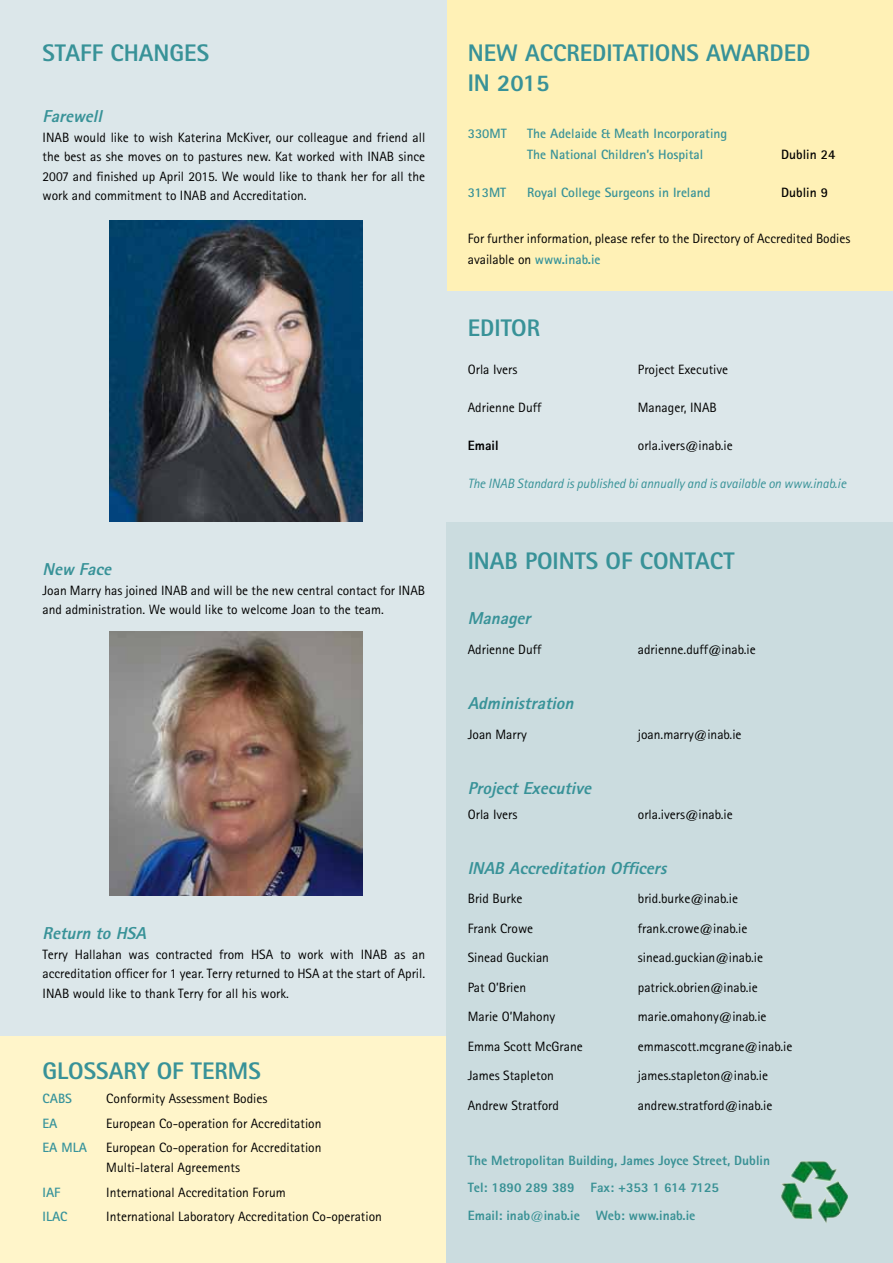
<style>
.page{position:relative;width:893px;height:1263px;background:#fff}
.page>*{position:absolute;margin:0;border:0;box-sizing:border-box;transform-origin:0 0}
.t1{font:800 24px/30px "Rotis Sans Serif";color:#389298}
.t2{font:italic 800 17.25px "Rotis Sans Serif";color:#389298}
.t3{font:13.5px/19.5px "Rotis Sans Serif";color:#000}
.t4{font:800 13.5px/27.5px "Rotis Sans Serif";color:#399195}
.t5{font:700 13.5px/21px "Rotis Sans Serif";color:#389298}
.t6{font:italic 13.5px "Rotis Sans Serif";letter-spacing:-.005em;color:#389298}
.t7{font:700 13.5px "Rotis Sans Serif";color:#37939b}
.t8{font:700 13.5px "Rotis Sans Serif";color:#000}
.t9{font:800 13.5px "Rotis Sans Serif";color:#000}
.s1{font-weight:700;color:#37939b}
</style>
<div class="page">
<div style="left:446px;top:0;width:447px;height:975px;background:#fff1b6"></div>
<div style="left:0;top:0;width:446px;height:1263px;background:#dce7ea"></div>
<div style="left:0;top:1036px;width:446px;height:227px;background:#fff5ca"></div>
<div style="left:446px;top:481px;width:447px;height:782px;background:#cbdcdf"></div>
<div style="left:446px;top:291px;width:447px;height:231px;background:#dce7ea"></div>
<img style="left:781px;top:1161px;width:67px;height:63px">
<img style="left:109px;top:220px;width:253px;height:302px">
<img style="left:109px;top:631px;width:253px;height:264px">
<h1 class="t1" style="left:43px;top:38px;width:26px">STAFF</h1>
<h1 class="t1" style="left:110px;top:38px;width:16px">CHANGE</h1>
<h1 class="t1" style="left:197px;top:38px;width:14px">S</h1>
<p class="t2" style="left:43px;top:105px;width:65px">Farewell</p>
<p class="t3" style="left:43px;top:127px;width:384px;text-align:justify">INAB would like to wish Katerina McKiver, our colleague and friend all the best as she moves on to pastures new. Kat worked with INAB since 2007 and finished up April 2015. We would like to thank her for all the work and commitment to INAB and Accreditation.</p>
<p class="t2" style="left:43px;top:559px;width:75px">New Face</p>
<p class="t3" style="left:43px;top:580px;width:384px">Joan Marry has joined INAB and will be the new central contact for INAB and administration. We would like to welcome Joan to the team.</p>
<p class="t2" style="left:43px;top:922px;width:105px">Return to HSA</p>
<p class="t3" style="left:43px;top:944px;width:384px;text-align:justify">Terry Hallahan was contracted from HSA to work with INAB as an accreditation officer for 1 year. Terry returned to HSA at the start of April.<br>INAB would like to thank Terry for all his work.</p>
<h1 class="t1" style="left:43px;top:1055px;width:202px">Glossary of Terms</h1>
<p class="t7" style="left:43px;top:1090px;width:31px">CABS</p>
<p class="t3" style="left:106px;top:1089px;width:163px">Conformity Assessment Bodies</p>
<p class="t7" style="left:43px;top:1115px;width:16px">EA</p>
<p class="t3" style="left:106px;top:1113px;width:217px">European Co-operation for Accreditation</p>
<p class="t7" style="left:43px;top:1139px;width:46px">EA MLA</p>
<p class="t3" style="left:106px;top:1138px;width:217px">European Co-operation for Accreditation<br>Multi-lateral Agreements</p>
<p class="t7" style="left:43px;top:1183px;width:19px">IAF</p>
<p class="t3" style="left:106px;top:1182px;width:181px">International Accreditation Forum</p>
<p class="t7" style="left:43px;top:1208px;width:26px">ILAC</p>
<p class="t3" style="left:106px;top:1207px;width:277px">International Laboratory Accreditation Co-operation</p>
<h1 class="t1" style="left:468px;top:38px;width:341px">NEW Accreditations Awarded in 2015</h1>
<p class="t5" style="left:468px;top:122px;width:40px">330MT</p>
<p class="t5" style="left:527px;top:122px;width:201px">The Adelaide &amp; Meath Incorporating<br>The National Children’s Hospital</p>
<p class="t8" style="left:781px;top:146px;width:55px">Dublin 24</p>
<p class="t5" style="left:468px;top:181px;width:40px">313MT</p>
<p class="t5" style="left:527px;top:181px;width:185px">Royal College Surgeons in Ireland</p>
<p class="t8" style="left:781px;top:184px;width:48px">Dublin 9</p>
<p class="t3" style="left:468px;top:228px;width:384px;line-height:21px">For further information, please refer to the Directory of Accredited Bodies available on <span class="s1">www.inab.ie</span></p>
<h1 class="t1" style="left:468px;top:313px;width:39px">EDITOR</h1>
<p class="t3" style="left:468px;top:360px;width:51px">Orla Ivers</p>
<p class="t3" style="left:638px;top:360px;width:92px">Project Executive</p>
<p class="t3" style="left:468px;top:398px;width:75px">Adrienne Duff</p>
<p class="t3" style="left:638px;top:398px;width:80px">Manager, INAB</p>
<p class="t9" style="left:468px;top:437px;width:32px">Email</p>
<p class="t3" style="left:638px;top:436px;width:96px">orla.ivers@inab.ie</p>
<p class="t6" style="left:468px;top:476px;width:380px">The INAB Standard is published bi annually and is available on www.inab.ie</p>
<h1 class="t1" style="left:468px;top:546px;width:13px">INAB</h1>
<h1 class="t1" style="left:525px;top:546px;width:13px">POINT</h1>
<h1 class="t1" style="left:586px;top:546px;width:69px">S OF CONTACT</h1>
<p class="t2" style="left:468px;top:608px;width:69px">Manager</p>
<p class="t3" style="left:468px;top:640px;width:75px">Adrienne Duff</p>
<p class="t3" style="left:638px;top:640px;width:119px">adrienne.duff@inab.ie</p>
<p class="t2" style="left:468px;top:692px;width:112px">Administration</p>
<p class="t3" style="left:468px;top:724px;width:60px">Joan Marry</p>
<p class="t3" style="left:638px;top:724px;width:105px">joan.marry@inab.ie</p>
<p class="t2" style="left:468px;top:777px;width:129px">ProjectExecutive</p>
<p class="t3" style="left:468px;top:804px;width:51px">Orla Ivers</p>
<p class="t3" style="left:638px;top:804px;width:96px">orla.ivers@inab.ie</p>
<p class="t2" style="left:468px;top:857px;width:11px">INAB</p>
<p class="t2" style="left:509px;top:857px;width:163px">Accreditation Officers</p>
<p class="t3" style="left:468px;top:889px;width:56px">Brid Burke</p>
<p class="t3" style="left:638px;top:889px;width:102px">brid.burke@inab.ie</p>
<p class="t3" style="left:468px;top:918px;width:67px">Frank Crowe</p>
<p class="t3" style="left:638px;top:918px;width:111px">frank.crowe@inab.ie</p>
<p class="t3" style="left:468px;top:948px;width:83px">Sinead Guckian</p>
<p class="t3" style="left:638px;top:948px;width:127px">sinead.guckian@inab.ie</p>
<p class="t3" style="left:468px;top:977px;width:60px">Pat O’Brien</p>
<p class="t3" style="left:638px;top:977px;width:121px">patrick.obrien@inab.ie</p>
<p class="t3" style="left:468px;top:1007px;width:89px">Marie O’Mahony</p>
<p class="t3" style="left:638px;top:1007px;width:130px">marie.omahony@inab.ie</p>
<p class="t3" style="left:468px;top:1036px;width:116px">Emma Scott McGrane</p>
<p class="t3" style="left:638px;top:1036px;width:156px">emmascott.mcgrane@inab.ie</p>
<p class="t3" style="left:468px;top:1066px;width:88px">James Stapleton</p>
<p class="t3" style="left:638px;top:1066px;width:132px">james.stapleton@inab.ie</p>
<p class="t3" style="left:468px;top:1095px;width:93px">Andrew Stratford</p>
<p class="t3" style="left:638px;top:1095px;width:136px">andrew.stratford@inab.ie</p>
<p class="t4" style="left:468px;top:1146px;width:304px">The Metropolitan Building, James Joyce Street, Dublin<br>Tel: 1890 289 389 Fax: +353 1 614 7125<br>Email: inab@inab.ie Web: www.inab.ie</p>
</div>
